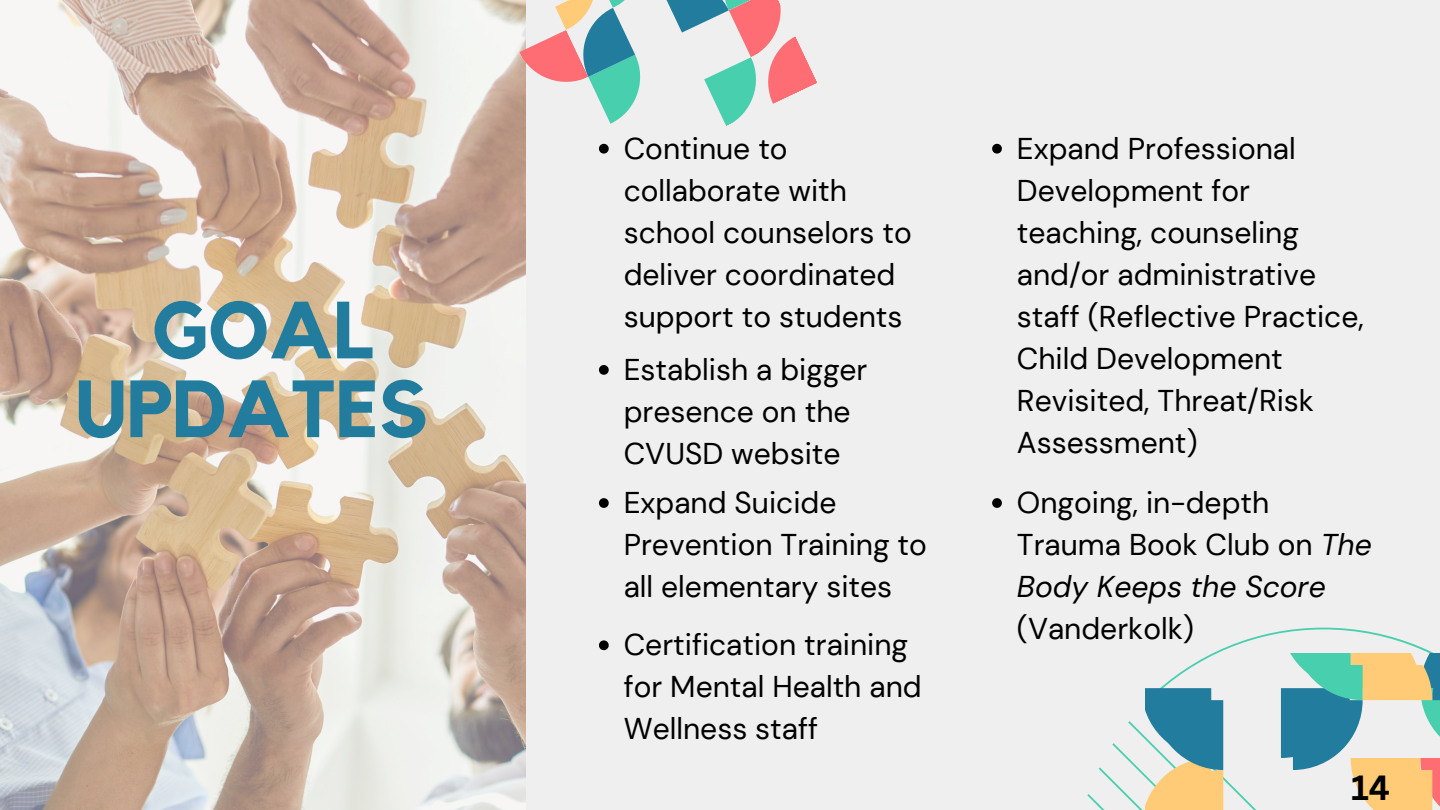
<style>
.page{position:relative;width:1440px;height:810px;background:#efefef}
.page>*{position:absolute;margin:0;border:0;box-sizing:border-box;transform-origin:0 0}
.t1{font:700 80px "Kollektif";color:#227c9d}
.t2{font:700 34px "Canva Sans";color:#000}
.t3{font:30px/42px "DM Sans";color:#000}
.s1{font-style:italic}
</style>
<div class="page">
<svg style="left:1087px;top:628px;width:353px;height:182px"></svg>
<img style="left:0;top:0;width:526px;height:810px">
<svg style="left:599px;top:144px;width:10px;height:10px"></svg>
<svg style="left:992px;top:144px;width:10px;height:10px"></svg>
<svg style="left:599px;top:365px;width:10px;height:10px"></svg>
<svg style="left:992px;top:498px;width:10px;height:10px"></svg>
<svg style="left:599px;top:498px;width:10px;height:10px"></svg>
<svg style="left:599px;top:640px;width:10px;height:10px"></svg>
<svg style="left:519px;top:0;width:298px;height:126px"></svg>
<svg style="left:1145px;top:688px;width:78px;height:122px"></svg>
<svg style="left:1281px;top:654px;width:159px;height:156px"></svg>
<p class="t1" style="left:152px;top:294px;width:223px">GOAL</p>
<p class="t1" style="left:75px;top:372px;width:354px">UPDATES</p>
<p class="t3" style="left:624px;top:128px;width:290px">Continue to collaborate with school counselors to deliver coordinated support to students</p>
<p class="t3" style="left:1017px;top:128px;width:348px">Expand Professional<br>Development for teaching, counseling and/or administrative staff (Reflective Practice,<br>Child Development<br>Revisited, Threat/Risk<br>Assessment)</p>
<p class="t3" style="left:624px;top:349px;width:245px">Establish a bigger presence on the<br>CVUSD website</p>
<p class="t3" style="left:624px;top:482px;width:305px">Expand Suicide<br>Prevention Training to all elementary sites</p>
<p class="t3" style="left:624px;top:624px;width:299px">Certification training for Mental Health and<br>Wellness staff</p>
<p class="t3" style="left:1017px;top:482px;width:356px">Ongoing, in-depth<br>Trauma Book Club on <span class="s1">The<br>Body Keeps the Score </span>(Vanderkolk)</p>
<p class="t2" style="left:1351px;top:764px;width:41px">14</p>
</div>
